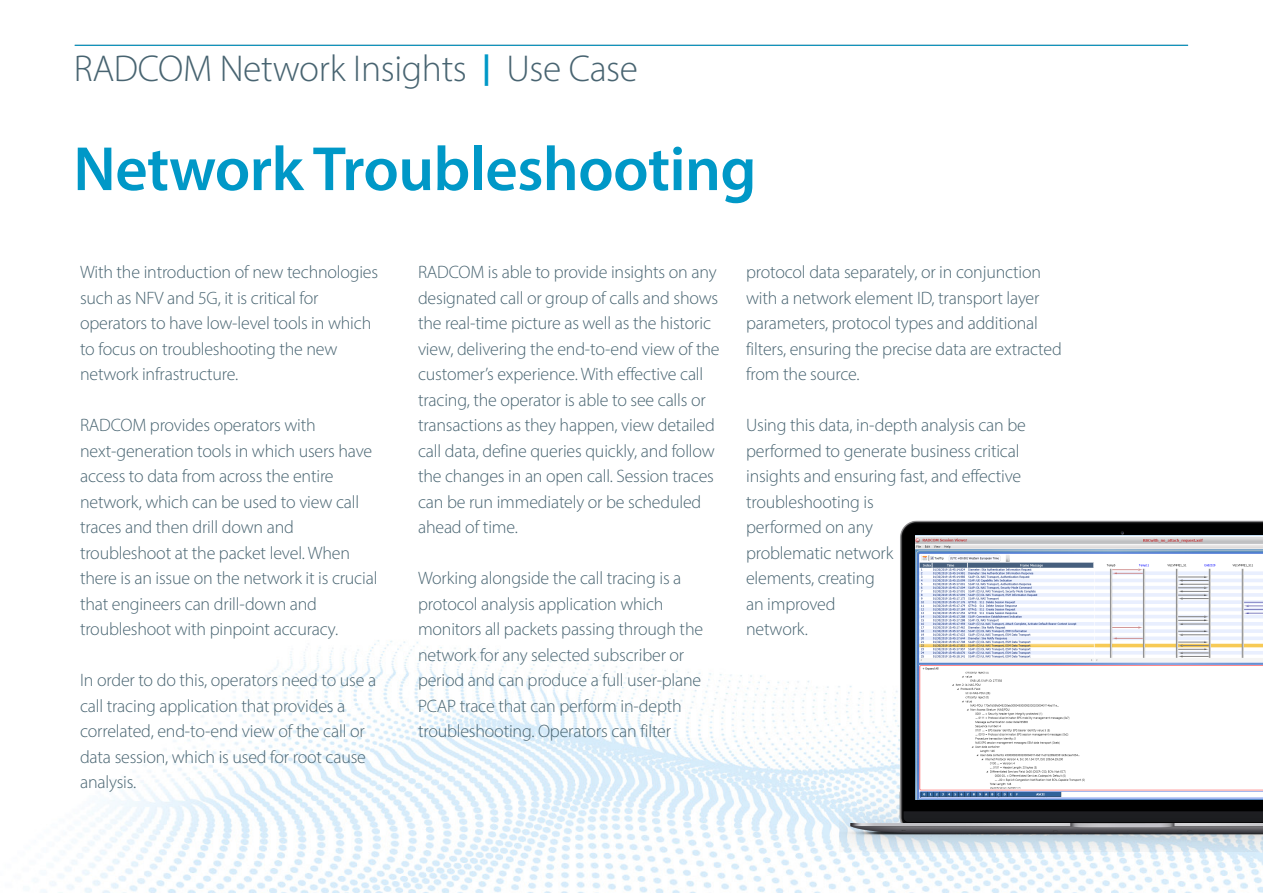
<style>
.page{position:relative;width:1263px;height:893px;background:#fff}
.page>*{position:absolute;margin:0;border:0;box-sizing:border-box;transform-origin:0 0}
.t1{font:600 63px "Myriad Pro";letter-spacing:-.01em;color:#0098c7}
.t2{font:300 37.5px "Myriad Pro";letter-spacing:-.01em;color:#486471}
.t3{font:300 18px/25.5px "Myriad Pro";letter-spacing:-.01em;color:#486471}
.s1{font-weight:700;font-size:31.5px;color:#0098c7}
</style>
<div class="page">
<img style="left:33px;top:44px;width:1230px;height:849px">
<img style="left:839px;top:496px;width:424px;height:355px">
<img style="left:915px;top:535px;width:348px;height:264px">
<hr style="left:75px;top:45px;width:1113px;height:1px;background:#0098c7">
<h2 class="t2" style="left:74px;top:46px;width:566px">RADCOM Network Insights <span class="s1">|</span> Use Case</h2>
<h1 class="t1" style="left:73px;top:129px;width:685px">Network Troubleshooting</h1>
<p class="t3" style="left:80px;top:259px;width:300px">With the introduction of new technologies such as NFV and 5G, it is critical for operators to have low-level tools in which to focus on troubleshooting the new network infrastructure.</p>
<p class="t3" style="left:80px;top:412px;width:299px">RADCOM provides operators with next-generation tools in which users have access to data from across the entire network, which can be used to view call traces and then drill down and troubleshoot at the packet level. When there is an issue on the network it is crucial that engineers can drill-down and troubleshoot with pinpoint accuracy.</p>
<p class="t3" style="left:80px;top:667px;width:298px">In order to do this, operators need to use a call tracing application that provides a correlated, end-to-end view of the call or data session, which is used for root cause analysis.</p>
<p class="t3" style="left:418px;top:259px;width:303px">RADCOM is able to provide insights on any designated call or group of calls and shows the real-time picture as well as the historic view, delivering the end-to-end view of the customer’s experience. With effective call tracing, the operator is able to see calls or transactions as they happen, view detailed call data, define queries quickly, and follow the changes in an open call. Session traces can be run immediately or be scheduled ahead of time.</p>
<p class="t3" style="left:418px;top:565px;width:287px">Working alongside the call tracing is a protocol analysis application which monitors all packets passing through the network for any selected subscriber or period and can produce a full user-plane PCAP trace that can perform in-depth troubleshooting. Operators can filter</p>
<p class="t3" style="left:746px;top:259px;width:317px">protocol data separately, or in conjunction with a network element ID, transport layer parameters, protocol types and additional filters, ensuring the precise data are extracted from the source.</p>
<p class="t3" style="left:746px;top:412px;width:281px">Using this data, in-depth analysis can be performed to generate business critical insights and ensuring fast, and effective troubleshooting is<br>performed on any<br>problematic network<br>elements, creating<br>an improved<br>network.</p>
</div>
